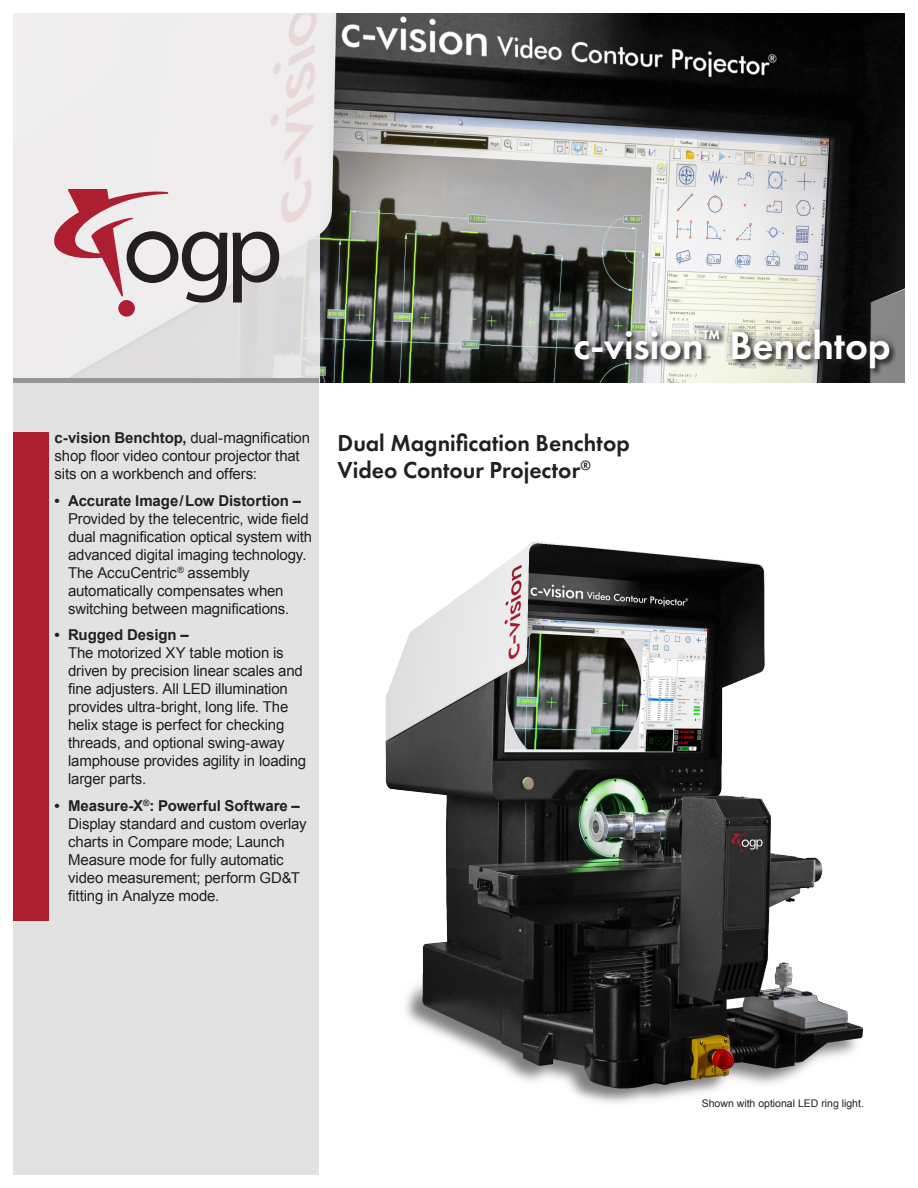
<style>
.page{position:relative;width:918px;height:1188px;background:#fff}
.page>*{position:absolute;margin:0;border:0;box-sizing:border-box;transform-origin:0 0}
.t1{font:600 40.5px "Futura PT";color:#fff}
.t2{font:600 24px/27px "Futura PT";color:#231f20}
.t3{font:15px/18px "Arial";letter-spacing:-.01em;color:#231f20}
.t4{font:700 15px "Arial";letter-spacing:-.005em;color:#231f20}
.t5{font:10.5px "Arial";color:#231f20}
.s1{font-weight:700}
</style>
<div class="page">
<img style="left:320px;top:14px;width:584px;height:368px">
<div style="left:13px;top:383px;width:306px;height:791px;background:#e3e2e2"></div>
<svg style="left:14px;top:14px;width:306px;height:369px;background:#ebe9e9"></svg>
<div style="left:14px;top:378px;width:305px;height:5px;background:#949698"></div>
<div style="left:565px;top:320px;width:333px;height:57px;background:#231f20;opacity:.7"></div>
<svg style="left:233px;top:232px;width:46px;height:71px;background:#939191"></svg>
<svg style="left:51px;top:189px;width:176px;height:128px;background:#cdb6b9"></svg>
<div style="left:14px;top:432px;width:36px;height:488px;background:#ae1e31"></div>
<img style="left:385px;top:541px;width:479px;height:562px">
<p class="t3" style="left:55px;top:429px;width:257px"><span class="s1">c-vision Benchtop,</span> dual-magnification shop floor video contour projector that sits on a workbench and offers:</p>
<p class="t4" style="left:55px;top:490px;width:248px">• Accurate Image/Low Distortion –</p>
<p class="t3" style="left:68px;top:509px;width:246px">Provided by the telecentric, wide field dual magnification optical system with advanced digital imaging technology.<br>The AccuCentric<sup>®</sup> assembly automatically compensates when switching between magnifications.</p>
<p class="t4" style="left:55px;top:625px;width:136px">• Rugged Design –</p>
<p class="t3" style="left:68px;top:644px;width:240px">The motorized XY table motion is driven by precision linear scales and fine adjusters. All LED illumination provides ultra-bright, long life. The helix stage is perfect for checking threads, and optional swing-away lamphouse provides agility in loading larger parts.</p>
<p class="t3" style="left:68px;top:797px;width:240px;text-indent:-14px"><span class="s1">• Measure-X</span><sup>®</sup><span class="s1">: Powerful Software –<br></span>Display standard and custom overlay charts in Compare mode; Launch<br>Measure mode for fully automatic video measurement; perform GD&amp;T fitting in Analyze mode.</p>
<h1 class="t1" style="left:574px;top:320px;width:319px">c-vision<sup>™</sup> Benchtop</h1>
<h2 class="t2" style="left:338px;top:429px;width:294px">Dual Magnification Benchtop<br>Video Contour Projector<sup>®</sup></h2>
<p class="t5" style="left:702px;top:1096px;width:164px">Shown with optional LED ring light.</p>
</div>
